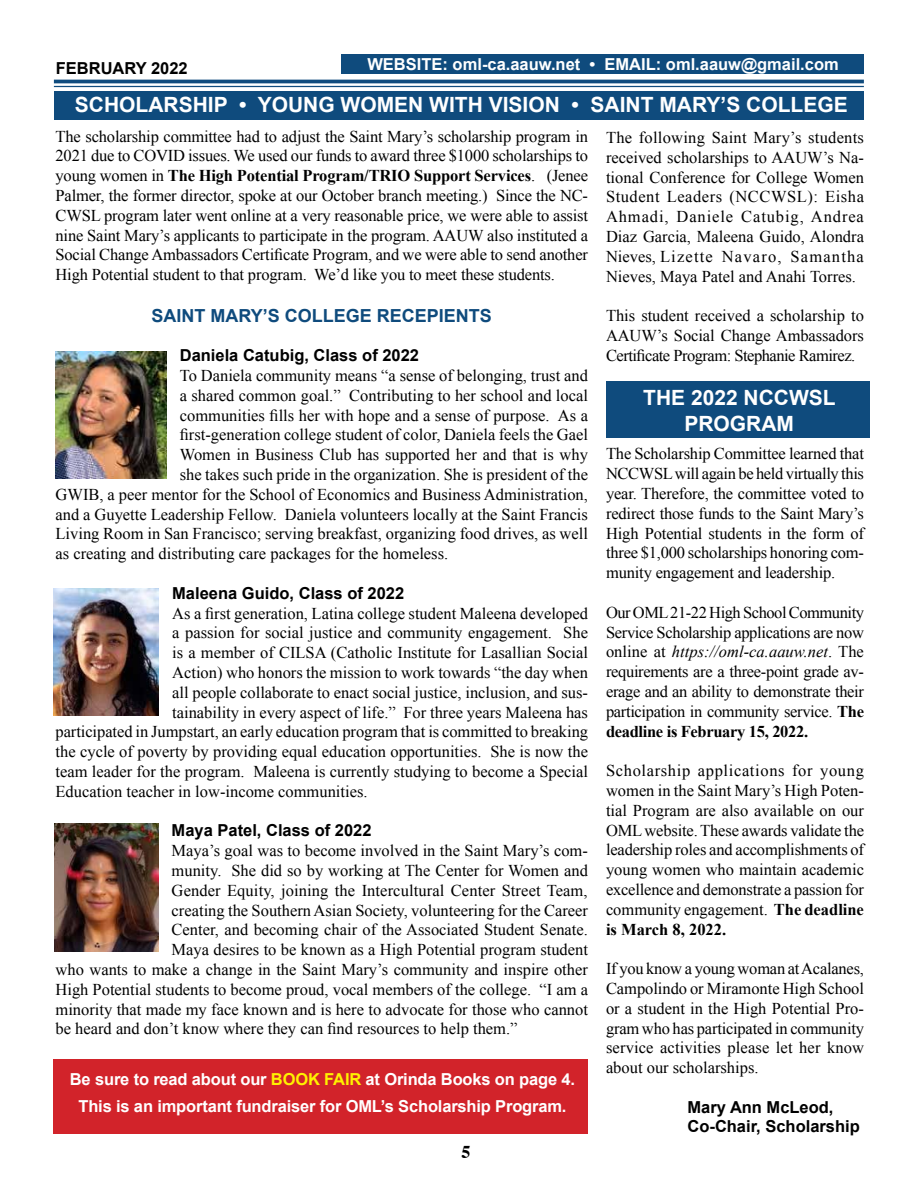
<style>
.page{position:relative;width:918px;height:1188px;background:#fff}
.page>*{position:absolute;margin:0;border:0;box-sizing:border-box;transform-origin:0 0}
.t1{font:700 21px/25.2px "Arial";color:#fff;text-align:center}
.t2{font:700 18px "Arial";color:#0f4b7d}
.t3{font:700 18px "Times";color:#000}
.t4{font:16.5px/19.8px "Times New Roman";color:#000;text-align:justify}
.t5{font:700 16.5px/27px "Arial";letter-spacing:-.01em;color:#fff;text-align:center}
.t6{font:700 16.5px/19.8px "Arial";color:#000}
.s1{font-weight:700}
.s2{color:#fff200}
.s3{font-style:italic}
</style>
<div class="page">
<div style="left:54px;top:91px;width:810px;height:29px;background:#0f4b7d"></div>
<svg style="left:54px;top:83px;width:810px;height:3px"></svg>
<hr style="left:54px;top:80px;width:810px;height:3px;background:#0f4b7d">
<hr style="left:54px;top:86px;width:810px;height:1px;background:#0f4b7d">
<div style="left:341px;top:54px;width:523px;height:20px;background:#0f4b7d"></div>
<img style="left:55px;top:351px;width:111px;height:128px">
<img style="left:54px;top:588px;width:105px;height:128px">
<img style="left:54px;top:823px;width:104px;height:128px">
<div style="left:606px;top:381px;width:263px;height:57px;background:#0f4b7d"></div>
<div style="left:54px;top:1059px;width:534px;height:75px;background:#d2232a"></div>
<p class="t6" style="left:56px;top:59px;width:134px">FEBRUARY 2022</p>
<p class="t5" style="left:367px;top:52px;width:473px">WEBSITE: oml-ca.aauw.net • EMAIL: oml.aauw@gmail.com</p>
<p class="t1" style="left:75px;top:93px;width:774px">SCHOLARSHIP • YOUNG WOMEN WITH VISION • SAINT MARY’S COLLEGE</p>
<p class="t4" style="left:56px;top:126px;width:534px">The scholarship committee had to adjust the Saint Mary’s scholarship program in 2021 due to COVID issues. We used our funds to award three $1000 scholarships to young women in <span class="s1">The High Potential Program/TRIO Support Services</span>. (Jenee Palmer, the former director, spoke at our October branch meeting.) Since the NC-CWSL program later went online at a very reasonable price, we were able to assist nine Saint Mary’s applicants to participate in the program. AAUW also instituted a Social Change Ambassadors Certificate Program, and we were able to send another High Potential student to that program. We’d like you to meet these students.</p>
<p class="t2" style="left:152px;top:303px;width:342px">SAINT MARY’S COLLEGE RECEPIENTS</p>
<p class="t6" style="left:180px;top:346px;width:241px">Daniela Catubig, Class of 2022</p>
<p class="t4" style="left:180px;top:365px;width:410px">To Daniela community means “a sense of belonging, trust and</p>
<p class="t4" style="left:180px;top:385px;width:410px">a shared common goal.” Contributing to her school and local</p>
<p class="t4" style="left:180px;top:405px;width:410px">communities fills her with hope and a sense of purpose. As a</p>
<p class="t4" style="left:180px;top:425px;width:410px">first-generation college student of color, Daniela feels the Gael</p>
<p class="t4" style="left:180px;top:444px;width:410px">Women in Business Club has supported her and that is why</p>
<p class="t4" style="left:180px;top:464px;width:410px">she takes such pride in the organization. She is president of the</p>
<p class="t4" style="left:56px;top:484px;width:534px">GWIB, a peer mentor for the School of Economics and Business Administration,</p>
<p class="t4" style="left:56px;top:504px;width:534px">and a Guyette Leadership Fellow. Daniela volunteers locally at the Saint Francis</p>
<p class="t4" style="left:56px;top:524px;width:534px">Living Room in San Francisco; serving breakfast, organizing food drives, as well</p>
<p class="t4" style="left:56px;top:543px;width:394px">as creating and distributing care packages for the homeless.</p>
<p class="t6" style="left:172px;top:584px;width:234px">Maleena Guido, Class of 2022</p>
<p class="t4" style="left:172px;top:603px;width:417px">As a first generation, Latina college student Maleena developed</p>
<p class="t4" style="left:172px;top:623px;width:417px">a passion for social justice and community engagement. She</p>
<p class="t4" style="left:172px;top:642px;width:417px">is a member of CILSA (Catholic Institute for Lasallian Social</p>
<p class="t4" style="left:172px;top:662px;width:417px">Action) who honors the mission to work towards “the day when</p>
<p class="t4" style="left:172px;top:682px;width:417px">all people collaborate to enact social justice, inclusion, and sus-</p>
<p class="t4" style="left:172px;top:702px;width:417px">tainability in every aspect of life.” For three years Maleena has</p>
<p class="t4" style="left:56px;top:722px;width:534px">participated in Jumpstart, an early education program that is committed to breaking</p>
<p class="t4" style="left:56px;top:741px;width:534px">the cycle of poverty by providing equal education opportunities. She is now the</p>
<p class="t4" style="left:56px;top:761px;width:534px">team leader for the program. Maleena is currently studying to become a Special</p>
<p class="t4" style="left:56px;top:781px;width:314px">Education teacher in low-income communities.</p>
<p class="t6" style="left:172px;top:821px;width:201px">Maya Patel, Class of 2022</p>
<p class="t4" style="left:172px;top:840px;width:418px">Maya’s goal was to become involved in the Saint Mary’s com-</p>
<p class="t4" style="left:172px;top:860px;width:418px">munity. She did so by working at The Center for Women and</p>
<p class="t4" style="left:172px;top:880px;width:418px">Gender Equity, joining the Intercultural Center Street Team,</p>
<p class="t4" style="left:172px;top:900px;width:418px">creating the Southern Asian Society, volunteering for the Career</p>
<p class="t4" style="left:172px;top:920px;width:418px">Center, and becoming chair of the Associated Student Senate.</p>
<p class="t4" style="left:172px;top:939px;width:418px">Maya desires to be known as a High Potential program student</p>
<p class="t4" style="left:56px;top:959px;width:534px">who wants to make a change in the Saint Mary’s community and inspire other</p>
<p class="t4" style="left:56px;top:979px;width:534px">High Potential students to become proud, vocal members of the college. “I am a</p>
<p class="t4" style="left:56px;top:999px;width:534px">minority that made my face known and is here to advocate for those who cannot</p>
<p class="t4" style="left:56px;top:1019px;width:464px">be heard and don’t know where they can find resources to help them.”</p>
<p class="t5" style="left:70px;top:1067px;width:507px">Be sure to read about our <span class="s2">BOOK FAIR</span> at Orinda Books on page 4.<br>This is an important fundraiser for OML’s Scholarship Program.</p>
<p class="t3" style="left:462px;top:1135px;width:10px">5</p>
<p class="t4" style="left:606px;top:127px;width:260px">The following Saint Mary’s students received scholarships to AAUW’s Na&shy;tional Conference for College Women Student Leaders (NCCWSL): Eisha Ahmadi, Daniele Catubig, Andrea Diaz Garcia, Maleena Guido, Alondra Nieves, Lizette Navaro, Samantha Nieves, Maya Patel and Anahi Torres.</p>
<p class="t4" style="left:606px;top:306px;width:259px">This student received a scholarship to AAUW’s Social Change Ambassadors Certificate Program: Stephanie Ramirez.</p>
<p class="t1" style="left:643px;top:386px;width:194px">THE 2022 NCCWSL<br>PROGRAM</p>
<p class="t4" style="left:606px;top:444px;width:260px">The Scholarship Committee learned that NCCWSL will again be held virtually this year. Therefore, the committee voted to redirect those funds to the Saint Mary’s High Potential students in the form of three $1,000 scholarships honoring com&shy;munity engagement and leadership.</p>
<p class="t4" style="left:606px;top:602px;width:260px">Our OML 21-22 High School Community Service Scholarship applications are now online at <span class="s3">https://oml-ca.aauw.net</span>. The requirements are a three-point grade av&shy;erage and an ability to demonstrate their participation in community service. <span class="s1">The deadline is February 15, 2022.</span></p>
<p class="t4" style="left:606px;top:761px;width:260px">Scholarship applications for young women in the Saint Mary’s High Poten&shy;tial Program are also available on our OML website. These awards validate the leadership roles and accomplishments of young women who maintain academic excellence and demonstrate a passion for community engagement. <span class="s1">The deadline is March 8, 2022.</span></p>
<p class="t4" style="left:606px;top:959px;width:260px">If you know a young woman at Acalanes, Campolindo or Miramonte High School or a student in the High Potential Pro&shy;gram who has participated in community service activities please let her know about our scholarships.</p>
<p class="t6" style="left:688px;top:1098px;width:174px">Mary Ann McLeod,<br>Co-Chair, Scholarship</p>
</div>
